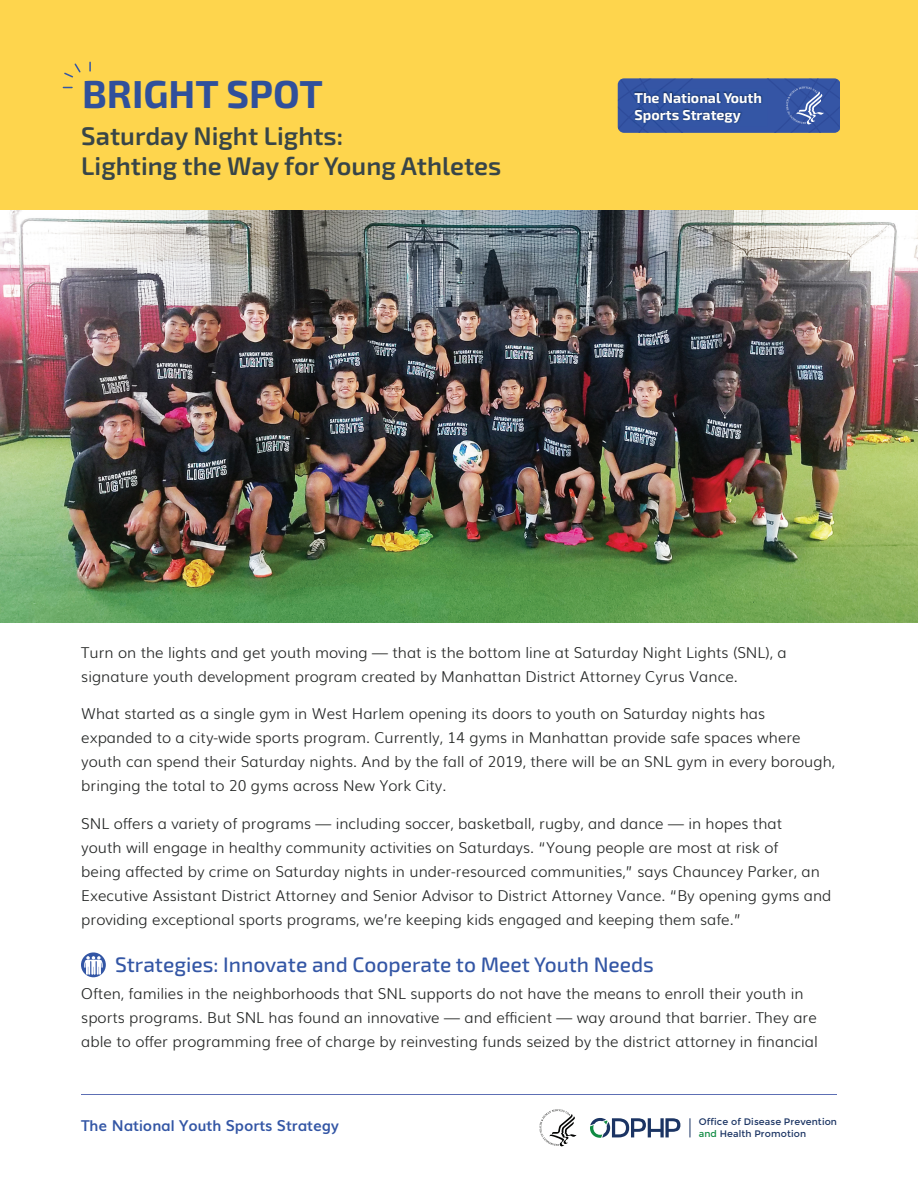
<style>
.page{position:relative;width:918px;height:1188px;background:#fff}
.page>*{position:absolute;margin:0;border:0;box-sizing:border-box;transform-origin:0 0}
.t1{font:700 39px "Exo 2";color:#30509b}
.t2{font:600 25.5px/30px "Exo 2";color:#384548}
.t3{font:500 21px "Exo 2";color:#3356a5}
.t4{font:300 15px/24px "Muli";color:#252726}
.t5{font:700 15px "Muli";color:#3356a5}
.t6{font:700 14.25px/17.1px "Exo 2";color:#fff}
.t7{font:9.45px/12px "Montserrat";letter-spacing:.01em;color:#1b3463}
.s1{color:#108b43}
</style>
<div class="page">
<div style="left:0;top:0;width:918px;height:242px;background:#fed54d"></div>
<hr style="left:81px;top:1094px;width:756px;height:1px;background:#5a6cb3">
<svg style="left:590px;top:1118px;width:90px;height:20px"></svg>
<svg style="left:690px;top:1118px;width:1px;height:19px"></svg>
<svg style="left:539px;top:1109px;width:37px;height:37px"></svg>
<svg style="left:89px;top:62px;width:2px;height:9px"></svg>
<svg style="left:64px;top:63px;width:17px;height:15px"></svg>
<img style="left:0;top:211px;width:918px;height:411px">
<div style="left:618px;top:79px;width:222px;height:54px;background:#3555a5;border-radius:6px"></div>
<svg style="left:659px;top:127px;width:8px;height:6px"></svg>
<svg style="left:675px;top:127px;width:8px;height:6px"></svg>
<svg style="left:767px;top:79px;width:73px;height:54px"></svg>
<img style="left:682px;top:88px;width:86px;height:39px">
<img style="left:677px;top:88px;width:5px;height:33px">
<img style="left:652px;top:88px;width:25px;height:39px">
<svg style="left:618px;top:79px;width:34px;height:54px"></svg>
<div style="left:81px;top:952px;width:25px;height:25px;background:#3356a5;border-radius:50%"></div>
<svg style="left:84px;top:956px;width:19px;height:19px"></svg>
<h1 class="t1" style="left:82px;top:65px;width:242px">BRIGHT SPOT</h1>
<h2 class="t2" style="left:81px;top:120px;width:422px">Saturday Night Lights:<br>Lighting the Way for Young Athletes</h2>
<p class="t6" style="left:634px;top:88px;width:129px">The National Youth<br>Sports Strategy</p>
<p class="t4" style="left:81px;top:639px;width:707px">Turn on the lights and get youth moving — that is the bottom line at Saturday Night Lights (SNL), a signature youth development program created by Manhattan District Attorney Cyrus Vance.</p>
<p class="t4" style="left:81px;top:701px;width:755px">What started as a single gym in West Harlem opening its doors to youth on Saturday nights has expanded to a city-wide sports program. Currently, 14 gyms in Manhattan provide safe spaces where youth can spend their Saturday nights. And by the fall of 2019, there will be an SNL gym in every borough, bringing the total to 20 gyms across New York City.</p>
<p class="t4" style="left:81px;top:810px;width:752px">SNL offers a variety of programs — including soccer, basketball, rugby, and dance — in hopes that<br>youth will engage in healthy community activities on Saturdays. “Young people are most at risk of<br>being affected by crime on Saturday nights in under-resourced communities,” says Chauncey Parker, an Executive Assistant District Attorney and Senior Advisor to District Attorney Vance. “By opening gyms and providing exceptional sports programs, we’re keeping kids engaged and keeping them safe.”</p>
<h3 class="t3" style="left:115px;top:950px;width:540px">Strategies: Innovate and Cooperate to Meet Youth Needs</h3>
<p class="t4" style="left:81px;top:980px;width:738px">Often, families in the neighborhoods that SNL supports do not have the means to enroll their youth in sports programs. But SNL has found an innovative — and efficient — way around that barrier. They are able to offer programming free of charge by reinvesting funds seized by the district attorney in financial</p>
<p class="t5" style="left:81px;top:1114px;width:260px">The National Youth Sports Strategy</p>
<p class="t7" style="left:699px;top:1116px;width:140px">Office of Disease Prevention <span class="s1">and</span> Health Promotion</p>
</div>
